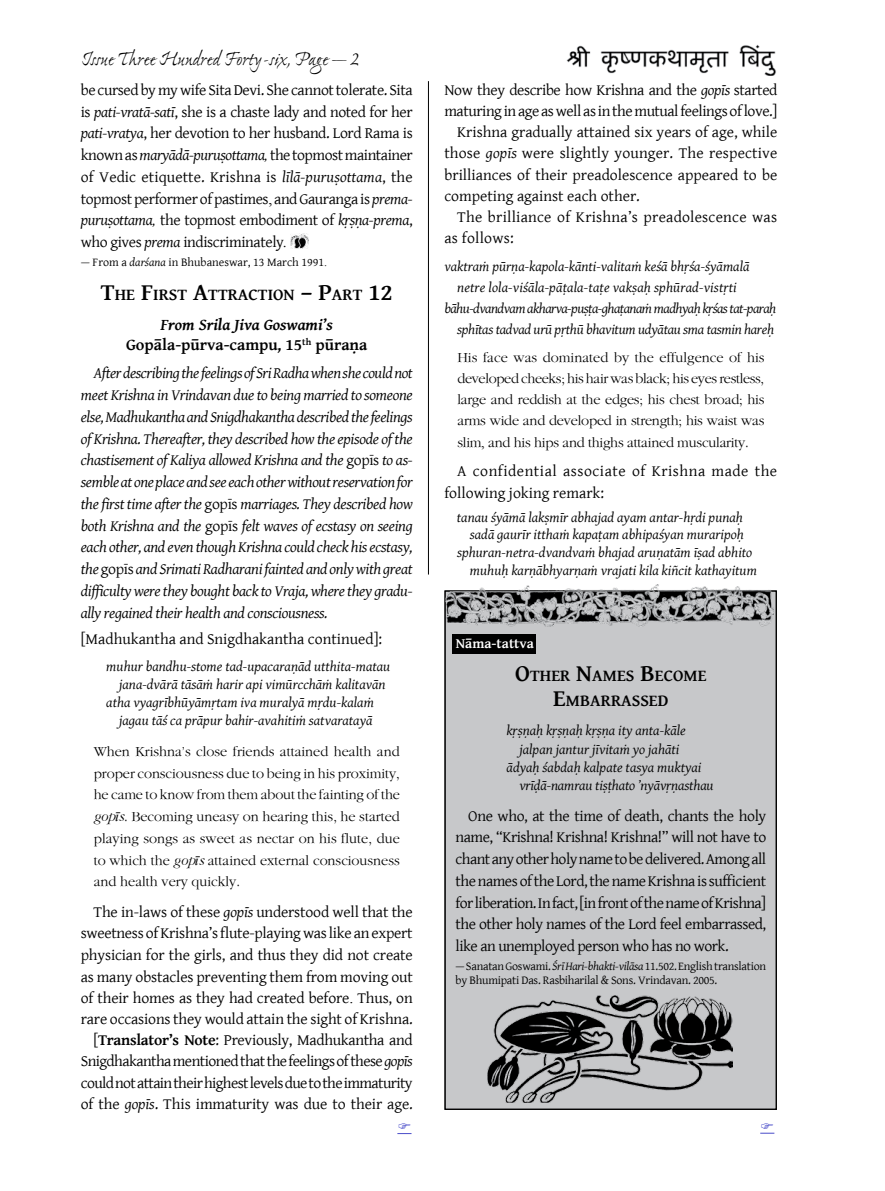
<style>
.page{position:relative;width:885px;height:1191px;background:#fff}
.page>*{position:absolute;margin:0;border:0;box-sizing:border-box;transform-origin:0 0}
.t1{font:21px "Ex Ponto Pro";letter-spacing:-.005em;color:#000}
.t2{font:700 16.8px/25.5px "Gentium Basic";color:#000;text-align:center}
.t3{font:700 16.5px/20px "Gentium Basic";color:#000;text-align:center}
.t4{font:15.75px/21.8px "Gentium Basic";letter-spacing:-.01em;color:#000;text-align:justify}
.t5{font:italic 15.75px/21.8px "Gentium Basic";letter-spacing:-.02em;color:#000;text-align:justify}
.t6{font:15.75px/21.1px "Gentium Basic";letter-spacing:.035em;color:#000}
.t7{font:15.75px "Gentium Basic";letter-spacing:.015em;color:#000}
.t8{font:15.75px "Gentium Basic";letter-spacing:.01em;color:#000}
.t9{font:italic 14.25px "Gentium Basic";color:#000}
.t10{font:14.25px/21.8px "Rama Garamond Plus";letter-spacing:-.005em;color:#000;text-align:justify}
.t11{font:italic 14.25px "Gentium Basic";letter-spacing:-.04em;color:#000}
.t12{font:italic 14.25px "Gentium Basic";letter-spacing:-.02em;color:#000}
.t13{font:700 14.25px "Gentium Basic";color:#fff}
.t14{font:12px/14.4px "Gentium Basic";letter-spacing:-.02em;color:#000}
.t15{font:12px "Gentium Basic";color:#000}
.s1{font-style:italic}
.s2{font-family:"Times New Roman";font-style:italic}
.s3{font-family:"Times New Roman"}
.s4{font-size:24px}
.s5{font-style:normal}
.s6{font-weight:700}
</style>
<div class="page">
<img style="left:567px;top:44px;width:209px;height:32px">
<img style="left:291px;top:234px;width:17px;height:14px">
<hr style="left:428px;top:81px;width:1px;height:493px;background:#000">
<div style="left:447px;top:593px;width:327px;height:514px;background:#c7c8ca"></div>
<img style="left:445px;top:585px;width:328px;height:41px">
<div style="left:452px;top:634px;width:84px;height:20px;background:#000"></div>
<img style="left:488px;top:995px;width:244px;height:107px">
<svg style="left:397px;top:1133px;width:14px;height:1px"></svg>
<svg style="left:760px;top:1132px;width:14px;height:1px"></svg>
<h1 class="t1" style="left:81px;top:46px;width:279px">Issue Three Hundred Forty-six, Page — 2</h1>
<p class="t4" style="left:81px;top:78px;width:333px">be cursed by my wife Sita Devi. She cannot tolerate. Sita is <span class="s1">pati-vratā-satī</span>, she is a chaste lady and noted for her <span class="s1">pati-vratya</span>, her devotion to her husband. Lord Rama is known as <span class="s1">maryādā-puruṣottama</span><span class="s2">,</span>the topmost maintainer of Vedic etiquette. Krishna is <span class="s1">līlā-puruṣottama</span>, the topmost performer of pastimes<span class="s3">,</span> and Gauranga is <span class="s1">prema&shy;puruṣottama</span><span class="s2">,</span> the topmost embodiment of <span class="s1">kṛṣṇa-prema</span>, who gives <span class="s1">prema</span> indiscriminately<span class="s2">.</span></p>
<p class="t15" style="left:81px;top:253px;width:248px">— From a <span class="s1">darśana</span> in Bhubaneswar, 13 March 1991<span class="s3">.</span></p>
<p class="t2" style="left:101px;top:281px;width:293px"><span class="s4">T</span>HE <span class="s4">F</span>IRST <span class="s4">A</span>TTRACTION <span class="s4">– P</span>ART <span class="s4">12</span></p>
<p class="t3" style="left:126px;top:314px;width:243px"><span class="s1">From Srila Jiva Goswami’s<br></span>Gopāla-pūrva-campu<span class="s1">,</span> 15<sup>th</sup> pūraṇa</p>
<p class="t5" style="left:81px;top:362px;width:333px;text-indent:13px">After describing the feelings of Sri Radha when she could not meet Krishna in Vrindavan due to being married to someone else, Madhukantha and Snigdhakantha described the feelings of Krishna. Thereafter, they described how the episode of the chastisement of Kaliya allowed Krishna and the <span class="s5">gopīs</span> to as&shy;semble at one place and see each other without reservation for the first time after the <span class="s5">gopīs</span> marriages. They described how both Krishna and the <span class="s5">gopīs</span> felt waves of ecstasy on seeing each other, and even though Krishna could check his ecstasy, the <span class="s5">gopīs</span> and Srimati Radharani fainted and only with great difficulty were they bought back to Vraja, where they gradu&shy;ally regained their health and consciousness.</p>
<p class="t4" style="left:81px;top:627px;width:303px">[Madhukantha and Snigdhakantha continued]:</p>
<p class="t9" style="left:106px;top:655px;width:285px">muhur bandhu-stome tad-upacaraṇād utthita-matau</p>
<p class="t9" style="left:119px;top:674px;width:268px">jana-dvārā tāsāṁ harir api vimūrcchāṁ kalitavān</p>
<p class="t9" style="left:106px;top:692px;width:269px">atha vyagrībhūyāmṛtam iva muralyā mṛdu-kalaṁ</p>
<p class="t9" style="left:119px;top:710px;width:255px">jagau tāś ca prāpur bahir-avahitiṁ satvaratayā</p>
<p class="t10" style="left:94px;top:740px;width:308px">When Krishna’s close friends attained health and proper consciousness due to being in his proximity, he came to know from them about the fainting of the <span class="s1">gop</span><span class="s2">ī</span><span class="s1">s</span>. Becoming uneasy on hearing this, he started playing songs as sweet as nectar on his flute, due to which the <span class="s1">gop</span><span class="s2">ī</span><span class="s1">s</span> attained external consciousness and health very quickly.</p>
<p class="t4" style="left:81px;top:900px;width:333px;line-height:21.3px;text-align:right">The in-laws of these <span class="s1">gopīs</span> understood well that the sweetness of Krishna’s flute-playing was like an expert physician for the girls, and thus they did not create as many obstacles preventing them from moving out of their homes as they had created before<span class="s3">.</span> Thus, on rare occasions they would attain the sight of Krishna. [<span class="s6">Translator’s Note</span>: Previously, Madhukantha and Snigdhakantha mentioned that the feelings of these <span class="s1">gopīs </span>could not attain their highest levels due to the immaturity of the <span class="s1">gopīs</span>. This immaturity was due to their age.</p>
<p class="t4" style="left:444px;top:79px;width:334px">Now they describe how Krishna and the <span class="s1">gopīs</span> started</p>
<p class="t4" style="left:444px;top:100px;width:334px">maturing in age as well as in the mutual feelings of love.]</p>
<p class="t4" style="left:457px;top:121px;width:322px">Krishna gradually attained six years of age, while</p>
<p class="t8" style="left:444px;top:142px;width:334px">those <span class="s1">gopīs</span> were slightly younger. The respective</p>
<p class="t4" style="left:444px;top:163px;width:334px">brilliances of their preadolescence appeared to be</p>
<p class="t4" style="left:444px;top:184px;width:197px">competing against each other.</p>
<p class="t7" style="left:457px;top:205px;width:321px">The brilliance of Krishna’s preadolescence was</p>
<p class="t7" style="left:444px;top:226px;width:71px">as follows:</p>
<p class="t9" style="left:444px;top:255px;width:306px">vaktraṁ pūrṇa-kapola-kānti-valitaṁ keśā bhṛśa-śyāmalā</p>
<p class="t9" style="left:457px;top:277px;width:281px">netre lola-viśāla-pāṭala-taṭe vakṣaḥ sphūrad-vistṛti</p>
<p class="t11" style="left:444px;top:298px;width:333px">bāhu-dvandvam akharva-puṣṭa-ghaṭanaṁ madhyaḥ kṛśas tat-paraḥ</p>
<p class="t12" style="left:457px;top:319px;width:318px">sphītas tadvad urū pṛthū bhavitum udyātau sma tasmin hareḥ</p>
<p class="t10" style="left:457px;top:346px;width:308px;line-height:21.3px">His face was dominated by the effulgence of his developed cheeks; his hair was black; his eyes restless, large and reddish at the edges; his chest broad; his arms wide and developed in strength; his waist was slim<span class="s3">,</span> and his hips and thighs attained muscularity.</p>
<p class="t6" style="left:444px;top:460px;width:334px;text-indent:13px">A confidential associate of Krishna made the following joking remark:</p>
<p class="t9" style="left:457px;top:506px;width:287px">tanau śyāmā lakṣmīr abhajad ayam antar-hṛdi punaḥ</p>
<p class="t9" style="left:470px;top:524px;width:275px">sadā gaurīr itthaṁ kapaṭam abhipaśyan muraripoḥ</p>
<p class="t9" style="left:457px;top:542px;width:296px">sphuran-netra-dvandvaṁ bhajad aruṇatām īṣad abhito</p>
<p class="t9" style="left:470px;top:559px;width:288px">muhuḥ karṇābhyarṇaṁ vrajati kila kiñcit kathayitum</p>
<p class="t13" style="left:455px;top:632px;width:80px">Nāma-tattva</p>
<p class="t2" style="left:515px;top:662px;width:193px"><span class="s4">O</span>THER <span class="s4">N</span>AMES <span class="s4">B</span>ECOME<br><span class="s4">E</span>MBARRASSED</p>
<p class="t9" style="left:506px;top:720px;width:181px">kṛṣṇaḥ kṛṣṇaḥ kṛṣṇa ity anta-kāle</p>
<p class="t9" style="left:519px;top:738px;width:161px">jalpan jantur jīvitaṁ yo jahāti</p>
<p class="t9" style="left:506px;top:757px;width:196px">ādyaḥ śabdaḥ kalpate tasya muktyai</p>
<p class="t9" style="left:519px;top:775px;width:196px">vrīḍā-namrau tiṣṭhato ’nyāvṛṇasthau</p>
<p class="t4" style="left:455px;top:804px;width:312px;text-indent:13px">One who, at the time of death, chants the holy name, “Krishna! Krishna! Krishna!” will not have to chant any other holy name to be delivered. Among all the names of the Lord, the name Krishna is sufficient for liberation. In fact, [in front of the name of Krishna] the other holy names of the Lord feel embarrassed, like an unemployed person who has no work.</p>
<p class="t14" style="left:455px;top:958px;width:312px">— Sanatan Goswami. <span class="s1">Śrī Hari-bhakti-vilāsa</span> 11.502. English translation by Bhumipati Das. Rasbiharilal &amp; Sons. Vrindavan. 2005.</p>
</div>
